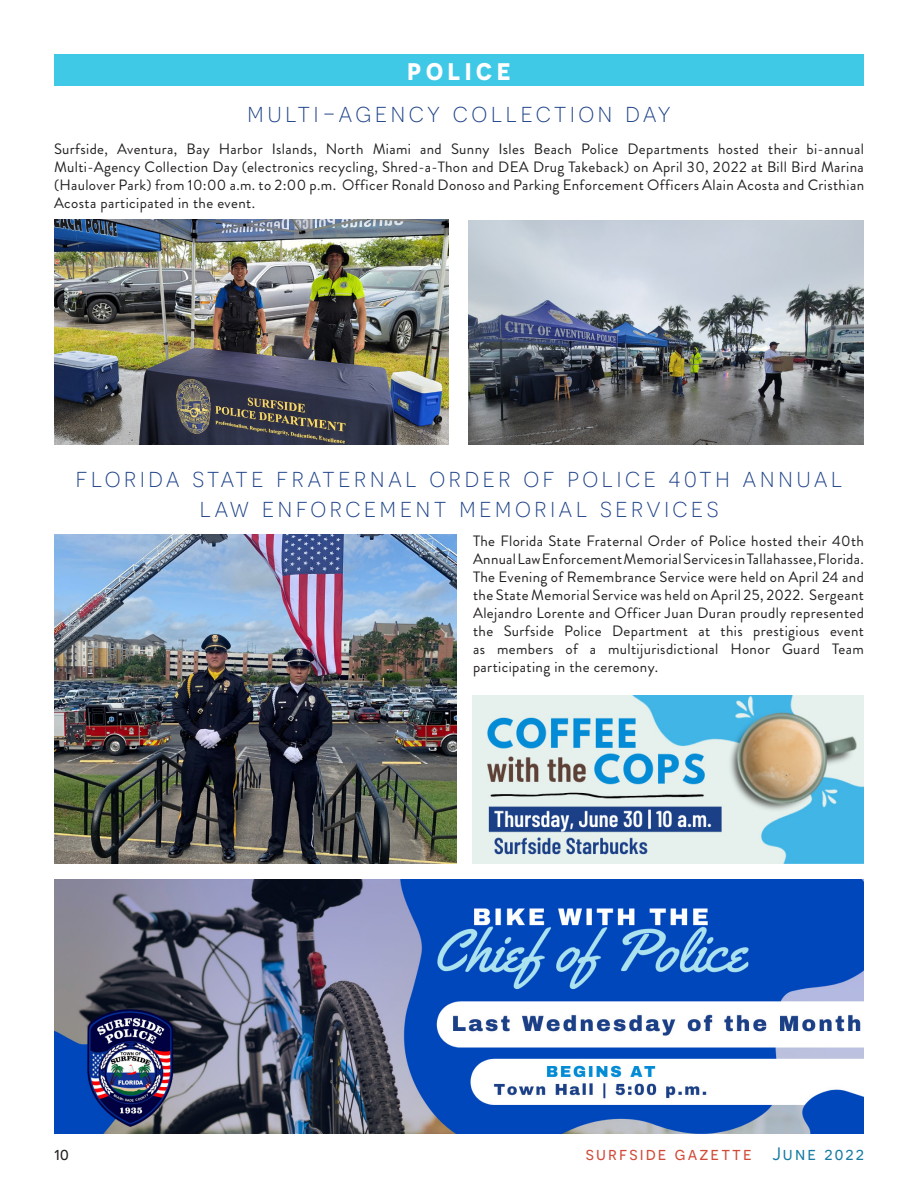
<style>
.page{position:relative;width:918px;height:1188px;background:#fff}
.page>*{position:absolute;margin:0;border:0;box-sizing:border-box;transform-origin:0 0}
.t1{font:300 27px/30px "Novecentosans";letter-spacing:.12em;color:#1c4087;text-align:center}
.t2{font:700 24px "Novecentosans";letter-spacing:.2em;color:#fff}
.t3{font:18px "Novecentosans";letter-spacing:.12em;color:#d04a38}
.t4{font:18px "Novecentosans";color:#231f20}
.t5{font:15px/18px "Brandon Grotesque";letter-spacing:.025em;color:#231f20;text-align:justify}
.s1{color:#157ba3}
</style>
<div class="page">
<div style="left:54px;top:54px;width:810px;height:32px;background:#3fc9e6"></div>
<img style="left:54px;top:879px;width:810px;height:255px">
<img style="left:54px;top:535px;width:402px;height:329px">
<img style="left:55px;top:220px;width:393px;height:225px">
<img style="left:469px;top:220px;width:395px;height:225px">
<img style="left:473px;top:696px;width:391px;height:167px">
<p class="t2" style="left:408px;top:56px;width:104px">POLICE</p>
<p class="t1" style="left:247px;top:97px;width:425px">multi-agency collection day</p>
<p class="t5" style="left:54px;top:140px;width:812px">Surfside, Aventura, Bay Harbor Islands, North Miami and Sunny Isles Beach Police Departments hosted their bi-annual Multi-Agency Collection Day (electronics recycling, Shred-a-Thon and DEA Drug Takeback) on April 30, 2022 at Bill Bird Marina (Haulover Park) from 10:00 a.m. to 2:00 p.m. Officer Ronald Donoso and Parking Enforcement Officers Alain Acosta and Cristhian Acosta participated in the event.</p>
<p class="t1" style="left:75px;top:462px;width:769px">florida state fraternal order of police 40th annual law enforcement memorial services</p>
<p class="t5" style="left:473px;top:532px;width:393px">The Florida State Fraternal Order of Police hosted their 40th Annual Law Enforcement Memorial Services in Tallahassee, Florida.<br>The Evening of Remembrance Service were held on April 24 and the State Memorial Service was held on April 25, 2022. Sergeant Alejandro Lorente and Officer Juan Duran proudly represented the Surfside Police Department at this prestigious event as members of a multijurisdictional Honor Guard Team participating in the ceremony.</p>
<p class="t4" style="left:54px;top:1143px;width:16px">10</p>
<p class="t3" style="left:586px;top:1143px;width:280px">surfside gazette <span class="s1">June 2022</span></p>
</div>
